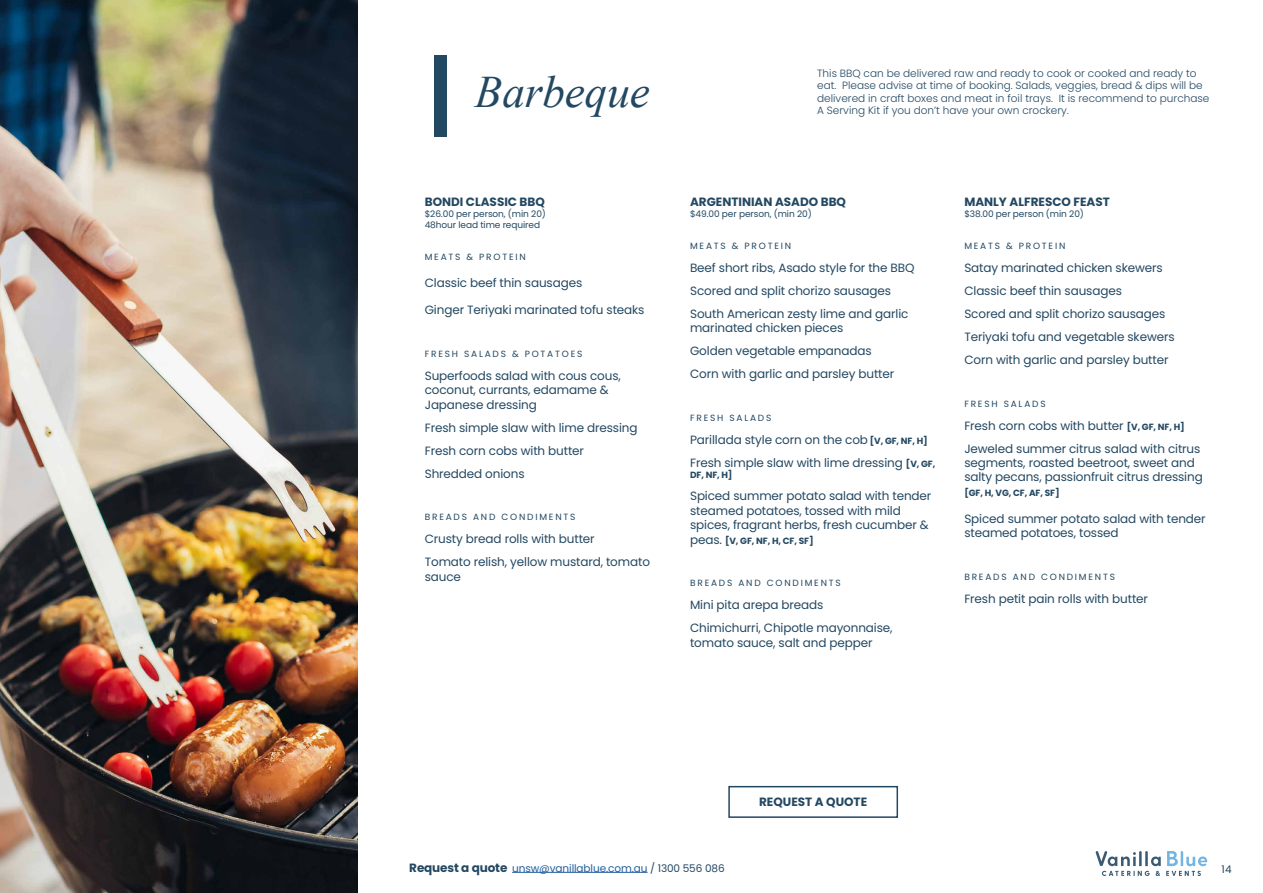
<style>
.page{position:relative;width:1263px;height:893px;background:#fff}
.page>*{position:absolute;margin:0;border:0;box-sizing:border-box;transform-origin:0 0}
.t1{font:italic 45px "Times New Roman";color:#234862}
.t2{font:12px/23px "Poppins";letter-spacing:-.01em;color:#234862}
.t3{font:700 12px "Poppins";color:#234862}
.t4{font:300 10.5px/12.6px "Poppins";color:#234862}
.t5{font:10.5px "Poppins";letter-spacing:-.01em;color:#215e9e}
.t6{font:10.5px "Poppins";color:#234862}
.t7{font:9px "Poppins";letter-spacing:.2em;color:#234862}
.t8{font:9px/10.8px "Poppins";letter-spacing:-.01em;color:#234862}
.t9{font:700 9px "Poppins";letter-spacing:-.01em;color:#234862}
.s1{font-weight:700;font-size:9px}
.s2{font-weight:400;font-size:12px}
.s3{font-weight:700;font-size:12px;color:#234862}
.s4{color:#234862}
</style>
<div class="page">
<img style="left:0;top:0;width:357px;height:893px">
<hr style="left:512px;top:872px;width:135px;height:1px;background:#215e9e">
<div style="left:434px;top:55px;width:12px;height:82px;background:#234862"></div>
<div style="left:728px;top:786px;width:170px;height:32px;border:2px solid #234862"></div>
<svg style="left:1095px;top:851px;width:112px;height:25px"></svg>
<h1 class="t1" style="left:475px;top:61px;width:176px">Barbeque</h1>
<p class="t3" style="left:425px;top:195px;width:122px">BONDI CLASSIC BBQ</p>
<p class="t8" style="left:425px;top:209px;width:123px">$26.00 per person, (min 20)<br>48hour lead time required</p>
<p class="t7" style="left:425px;top:252px;width:103px">MEATS &amp; PROTEIN</p>
<p class="t2" style="left:425px;top:271px;width:159px">Classic beef thin sausages</p>
<p class="t2" style="left:425px;top:299px;width:221px">Ginger Teriyaki marinated tofu steaks</p>
<p class="t7" style="left:425px;top:349px;width:159px">FRESH SALADS &amp; POTATOES</p>
<p class="t2" style="left:425px;top:369px;width:198px;line-height:14.4px">Superfoods salad with cous cous, coconut, currants, edamame &amp;<br>Japanese dressing</p>
<p class="t2" style="left:425px;top:416px;width:214px">Fresh simple slaw with lime dressing<br>Fresh corn cobs with butter<br>Shredded onions</p>
<p class="t7" style="left:425px;top:512px;width:152px">BREADS AND CONDIMENTS</p>
<p class="t2" style="left:425px;top:528px;width:227px">Crusty bread rolls with butter<br>Tomato relish, yellow mustard, tomato</p>
<p class="t2" style="left:425px;top:565px;width:38px">sauce</p>
<p class="t4" style="left:817px;top:67px;width:394px">This BBQ can be delivered raw and ready to cook or cooked and ready to eat. Please advise at time of booking. Salads, veggies, bread &amp; dips will be delivered in craft boxes and meat in foil trays. It is recommend to purchase A Serving Kit if you don’t have your own crockery.</p>
<p class="t3" style="left:690px;top:195px;width:157px">ARGENTINIAN ASADO BBQ</p>
<p class="t8" style="left:690px;top:209px;width:123px">$49.00 per person, (min 20)</p>
<p class="t7" style="left:690px;top:241px;width:103px">MEATS &amp; PROTEIN</p>
<p class="t2" style="left:690px;top:256px;width:226px">Beef short ribs, Asado style for the BBQ<br>Scored and split chorizo sausages<br>South American zesty lime and garlic</p>
<p class="t2" style="left:690px;top:317px;width:206px">marinated chicken pieces<br>Golden vegetable empanadas<br>Corn with garlic and parsley butter</p>
<p class="t7" style="left:690px;top:412px;width:83px">FRESH SALADS</p>
<p class="t2" style="left:690px;top:428px;width:247px">Parillada style corn on the cob <span class="s1">[V, GF, NF, H]<br></span>Fresh simple slaw with lime dressing <span class="s1">[V, GF,</span></p>
<p class="t9" style="left:690px;top:469px;width:44px">DF, NF, H]</p>
<p class="t2" style="left:690px;top:489px;width:243px;line-height:14.4px">Spiced summer potato salad with tender steamed potatoes, tossed with mild spices, fragrant herbs, fresh cucumber &amp;</p>
<p class="t9" style="left:690px;top:535px;width:125px"><span class="s2">peas.</span> [V, GF, NF, H, CF, SF]</p>
<p class="t7" style="left:690px;top:578px;width:152px">BREADS AND CONDIMENTS</p>
<p class="t2" style="left:690px;top:594px;width:204px">Mini pita arepa breads<br>Chimichurri, Chipotle mayonnaise,</p>
<p class="t2" style="left:690px;top:631px;width:184px">tomato sauce, salt and pepper</p>
<p class="t3" style="left:964px;top:195px;width:147px">MANLY ALFRESCO FEAST</p>
<p class="t8" style="left:964px;top:209px;width:121px">$38.00 per person (min 20)</p>
<p class="t7" style="left:964px;top:241px;width:103px">MEATS &amp; PROTEIN</p>
<p class="t2" style="left:964px;top:257px;width:212px">Satay marinated chicken skewers Classic beef thin sausages<br>Scored and split chorizo sausages Teriyaki tofu and vegetable skewers Corn with garlic and parsley butter</p>
<p class="t7" style="left:964px;top:398px;width:83px">FRESH SALADS</p>
<p class="t2" style="left:964px;top:414px;width:238px">Fresh corn cobs with butter <span class="s1">[V, GF, NF, H]<br></span>Jeweled summer citrus salad with citrus</p>
<p class="t2" style="left:964px;top:456px;width:240px;line-height:14.4px">segments, roasted beetroot, sweet and salty pecans, passionfruit citrus dressing</p>
<p class="t9" style="left:964px;top:487px;width:97px">[GF, H, VG, CF, AF, SF]</p>
<p class="t2" style="left:964px;top:512px;width:243px;line-height:14.4px">Spiced summer potato salad with tender steamed potatoes, tossed</p>
<p class="t7" style="left:964px;top:572px;width:152px">BREADS AND CONDIMENTS</p>
<p class="t2" style="left:964px;top:588px;width:185px">Fresh petit pain rolls with butter</p>
<p class="t3" style="left:759px;top:795px;width:110px">REQUEST A QUOTE</p>
<p class="t5" style="left:409px;top:862px;width:317px"><span class="s3">Request a quote</span> unsw@vanillablue.com.au <span class="s4">/ 1300 556 086</span></p>
<p class="t6" style="left:1221px;top:863px;width:11px">14</p>
</div>
